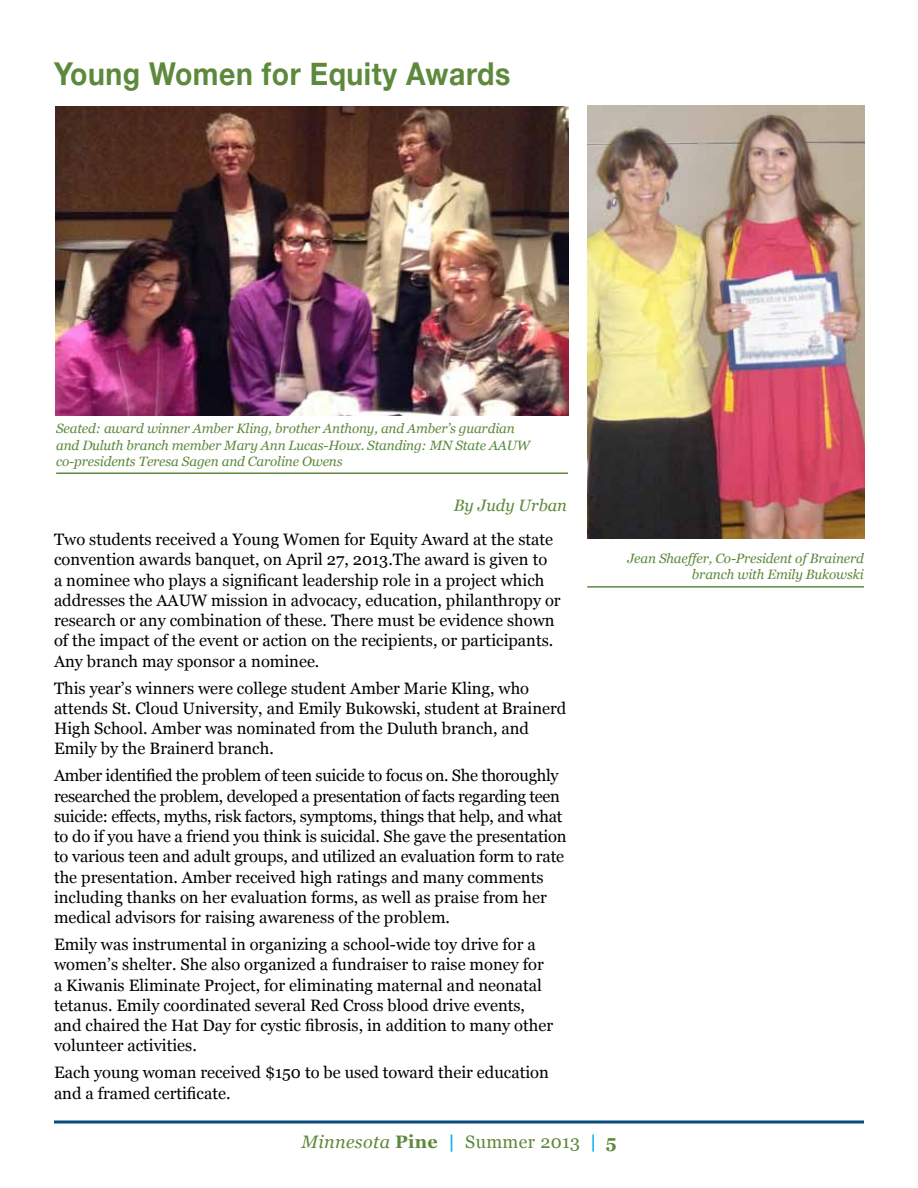
<style>
.page{position:relative;width:918px;height:1188px;background:#fff}
.page>*{position:absolute;margin:0;border:0;box-sizing:border-box;transform-origin:0 0}
.t1{font:700 31.5px "Helvetica Neue";letter-spacing:.02em;color:#5d893c;scale:.9 1}
.t2{font:18px "Georgia";letter-spacing:.02em;color:#5d893c}
.t3{font:16.5px/20.2px "Georgia";color:#000}
.t4{font:italic 16.5px "Georgia";color:#5d893c}
.t5{font:italic 13.5px/16.2px "Georgia";letter-spacing:-.01em;color:#5d893c}
.s1{font-style:italic}
.s2{font-weight:700}
.s3{font-weight:700;color:#00aeef}
</style>
<div class="page">
<svg style="left:54px;top:1120px;width:810px;height:4px"></svg>
<hr style="left:56px;top:473px;width:512px;height:1px;background:#5d893c">
<img style="left:56px;top:106px;width:512px;height:309px">
<img style="left:587px;top:106px;width:277px;height:432px">
<hr style="left:587px;top:586px;width:277px;height:2px;background:#5d893c">
<h1 class="t1" style="left:54px;top:54px;width:508px">Young Women for Equity Awards</h1>
<p class="t5" style="left:56px;top:421px;width:475px">Seated: award winner Amber Kling, brother Anthony, and Amber’s guardian and Duluth branch member Mary Ann Lucas-Houx. Standing: MN State AAUW co-presidents Teresa Sagen and Caroline Owens</p>
<p class="t4" style="left:454px;top:496px;width:115px">By Judy Urban</p>
<p class="t3" style="left:54px;top:529px;width:508px">Two students received a Young Women for Equity Award at the state convention awards banquet, on April 27, 2013.The award is given to<br>a nominee who plays a significant leadership role in a project which addresses the AAUW mission in advocacy, education, philanthropy or research or any combination of these. There must be evidence shown of the impact of the event or action on the recipients, or participants.<br>Any branch may sponsor a nominee.</p>
<p class="t3" style="left:54px;top:678px;width:514px">This year’s winners were college student Amber Marie Kling, who attends St. Cloud University, and Emily Bukowski, student at Brainerd High School. Amber was nominated from the Duluth branch, and Emily by the Brainerd branch.</p>
<p class="t3" style="left:54px;top:766px;width:514px">Amber identified the problem of teen suicide to focus on. She thoroughly researched the problem, developed a presentation of facts regarding teen suicide: effects, myths, risk factors, symptoms, things that help, and what to do if you have a friend you think is suicidal. She gave the presentation to various teen and adult groups, and utilized an evaluation form to rate the presentation. Amber received high ratings and many comments including thanks on her evaluation forms, as well as praise from her medical advisors for raising awareness of the problem.</p>
<p class="t3" style="left:54px;top:934px;width:501px">Emily was instrumental in organizing a school-wide toy drive for a women’s shelter. She also organized a fundraiser to raise money for a Kiwanis Eliminate Project, for eliminating maternal and neonatal tetanus. Emily coordinated several Red Cross blood drive events, and chaired the Hat Day for cystic fibrosis, in addition to many other volunteer activities.</p>
<p class="t3" style="left:54px;top:1062px;width:496px">Each young woman received $150 to be used toward their education and a framed certificate.</p>
<p class="t5" style="left:627px;top:550px;width:238px;text-align:right">Jean Shaeffer, Co-President of Brainerd branch with Emily Bukowski</p>
<p class="t2" style="left:301px;top:1131px;width:317px"><span class="s1">Minnesota</span> <span class="s2">Pine</span> <span class="s3">|</span> Summer 2013 <span class="s3">|</span> <span class="s2">5</span></p>
</div>
